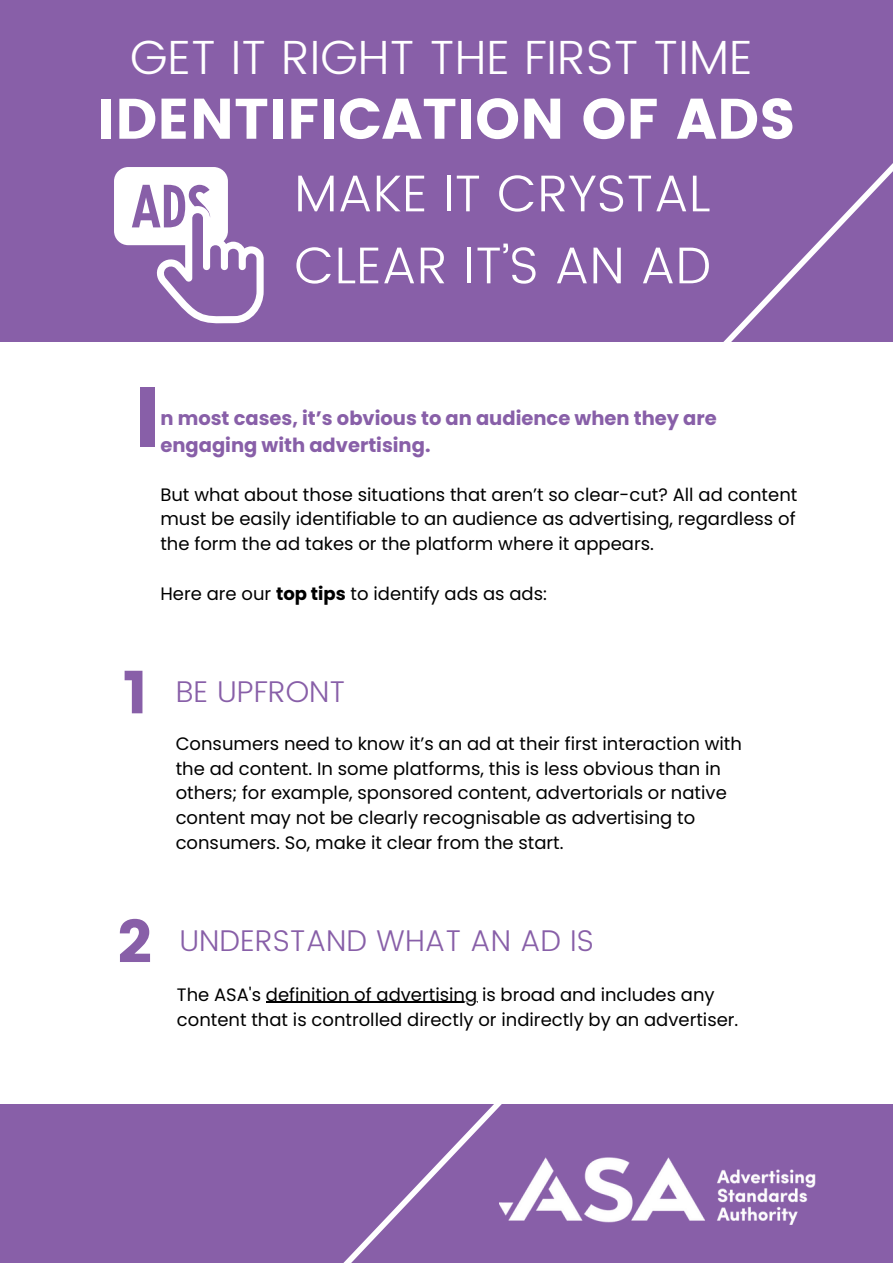
<style>
.page{position:relative;width:893px;height:1264px;background:#fff}
.page>*{position:absolute;margin:0;border:0;box-sizing:border-box;transform-origin:0 0}
.t1{font:700 84.9px "Poppins";color:#885fa8}
.t2{font:60px "Poppins";color:#885fa8}
.t3{font:57px "Poppins";color:#fff}
.t4{font:300 51.75px/72px "Poppins";color:#fff}
.t5{font:300 48px "Poppins";color:#fff}
.t6{font:300 30px "Poppins";color:#885fa8}
.t7{font:700 19.5px/27px "Poppins";color:#885fa8}
.t8{font:18px/24.8px "Poppins";color:#000}
.s1{font-weight:700}
</style>
<div class="page">
<hr style="left:266px;top:1001px;width:211px;height:2px;background:#000">
<div style="left:0;top:0;width:892px;height:342px;background:#885fa8"></div>
<svg style="left:723px;top:164px;width:169px;height:178px"></svg>
<svg style="left:114px;top:167px;width:149px;height:156px"></svg>
<div style="left:0;top:1103px;width:892px;height:159px;background:#885fa8"></div>
<img style="left:531px;top:1157px;width:285px;height:67px">
<svg style="left:308px;top:1103px;width:223px;height:159px"></svg>
<h3 class="t5" style="left:130px;top:29px;width:624px">GET IT RIGHT THE FIRST TIME</h3>
<h3 class="t3" style="left:97px;top:86px;width:700px">IDENTIFICATION OF ADS</h3>
<h3 class="t4" style="left:294px;top:157px;width:418px">MAKE IT CRYSTAL<br>CLEAR IT’S AN AD</h3>
<h1 class="t1" style="left:135px;top:358px;width:27px">I</h1>
<p class="t7" style="left:160px;top:404px;width:558px">n most cases, it’s obvious to an audience when they are engaging with advertising.</p>
<p class="t8" style="left:160px;top:482px;width:638px;text-align:justify">But what about those situations that aren’t so clear-cut? All ad content must be easily identifiable to an audience as advertising, regardless of the form the ad takes or the platform where it appears.</p>
<p class="t8" style="left:160px;top:581px;width:388px">Here are our <span class="s1">top tips</span> to identify ads as ads:</p>
<h2 class="t2" style="left:123px;top:657px;width:27px">1</h2>
<h3 class="t6" style="left:176px;top:674px;width:171px">BE UPFRONT</h3>
<p class="t8" style="left:176px;top:731px;width:567px">Consumers need to know it’s an ad at their first interaction with the ad content. In some platforms, this is less obvious than in others; for example, sponsored content, advertorials or native content may not be clearly recognisable as advertising to consumers. So, make it clear from the start.</p>
<h2 class="t2" style="left:118px;top:906px;width:36px">2</h2>
<h3 class="t6" style="left:179px;top:923px;width:416px">UNDERSTAND WHAT AN AD IS</h3>
<p class="t8" style="left:177px;top:982px;width:563px">The ASA's definition of advertising is broad and includes any content that is controlled directly or indirectly by an advertiser.</p>
</div>
